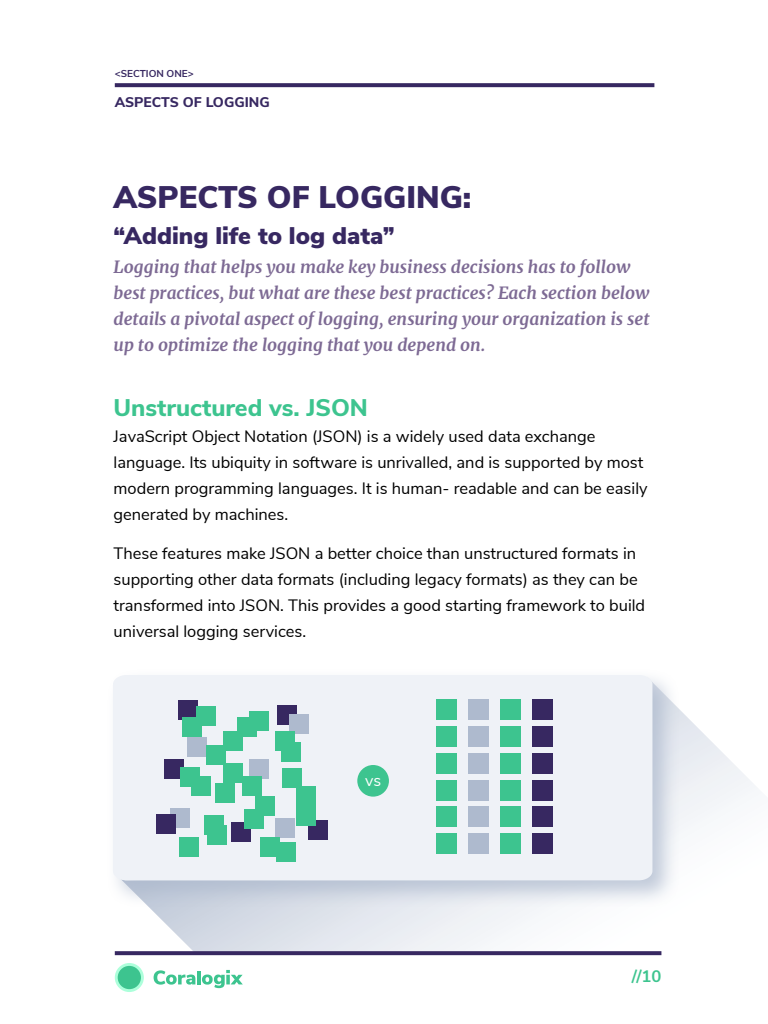
<style>
.page{position:relative;width:768px;height:1024px;background:#fff}
.page>*{position:absolute;margin:0;border:0;box-sizing:border-box;transform-origin:0 0}
.t1{font:900 31.2px "Nunito Sans";color:#372861}
.t2{font:900 24px "Nunito Sans";color:#372861}
.t3{font:800 24px "Nunito Sans";color:#3dc48f}
.t4{font:italic 700 17px/26px "Merriweather";color:#7d6a94}
.t5{font:700 16.6px "Nunito Sans";color:#3dc48f}
.t6{font:16.5px/26px "Nunito Sans";color:#000}
.t7{font:16.2px "Nunito Sans";color:#fff}
.t8{font:800 14px "Nunito Sans";color:#372861}
.t9{font:700 10px "Nunito Sans";color:#372861}
</style>
<div class="page">
<svg style="left:150px;top:710px;width:606px;height:242px"></svg>
<div style="left:107px;top:669px;width:573px;height:239px;background:#aebace;opacity:.75"></div>
<div style="left:113px;top:675px;width:539px;height:205px;background:#eff2f7"></div>
<div style="left:277px;top:705px;width:20px;height:20px;background:#372861"></div>
<div style="left:308px;top:820px;width:20px;height:20px;background:#372861"></div>
<div style="left:231px;top:822px;width:20px;height:20px;background:#372861"></div>
<div style="left:164px;top:759px;width:20px;height:20px;background:#372861"></div>
<div style="left:178px;top:700px;width:20px;height:20px;background:#372861"></div>
<div style="left:275px;top:818px;width:20px;height:20px;background:#aebace"></div>
<div style="left:249px;top:759px;width:20px;height:20px;background:#aebace"></div>
<div style="left:187px;top:737px;width:20px;height:20px;background:#aebace"></div>
<div style="left:289px;top:714px;width:20px;height:20px;background:#aebace"></div>
<div style="left:196px;top:706px;width:20px;height:20px;background:#3dc48f"></div>
<div style="left:223px;top:763px;width:20px;height:20px;background:#3dc48f"></div>
<div style="left:249px;top:711px;width:20px;height:20px;background:#3dc48f"></div>
<div style="left:281px;top:742px;width:20px;height:20px;background:#3dc48f"></div>
<div style="left:182px;top:717px;width:20px;height:20px;background:#3dc48f"></div>
<div style="left:206px;top:745px;width:20px;height:20px;background:#3dc48f"></div>
<div style="left:223px;top:731px;width:20px;height:20px;background:#3dc48f"></div>
<div style="left:237px;top:717px;width:20px;height:20px;background:#3dc48f"></div>
<div style="left:275px;top:731px;width:20px;height:20px;background:#3dc48f"></div>
<div style="left:296px;top:786px;width:20px;height:20px;background:#3dc48f"></div>
<div style="left:255px;top:796px;width:20px;height:20px;background:#3dc48f"></div>
<div style="left:260px;top:837px;width:20px;height:20px;background:#3dc48f"></div>
<div style="left:207px;top:825px;width:20px;height:20px;background:#3dc48f"></div>
<div style="left:191px;top:776px;width:20px;height:20px;background:#3dc48f"></div>
<div style="left:170px;top:808px;width:20px;height:20px;background:#aebace"></div>
<div style="left:282px;top:768px;width:20px;height:20px;background:#3dc48f"></div>
<div style="left:296px;top:806px;width:20px;height:20px;background:#3dc48f"></div>
<div style="left:276px;top:842px;width:20px;height:20px;background:#3dc48f"></div>
<div style="left:244px;top:809px;width:20px;height:20px;background:#3dc48f"></div>
<div style="left:242px;top:776px;width:20px;height:20px;background:#3dc48f"></div>
<div style="left:215px;top:783px;width:20px;height:20px;background:#3dc48f"></div>
<div style="left:204px;top:815px;width:20px;height:20px;background:#3dc48f"></div>
<div style="left:179px;top:837px;width:20px;height:20px;background:#3dc48f"></div>
<div style="left:180px;top:767px;width:20px;height:20px;background:#3dc48f"></div>
<div style="left:436px;top:699px;width:21px;height:21px;background:#3dc48f"></div>
<div style="left:468px;top:699px;width:21px;height:21px;background:#aebace"></div>
<div style="left:500px;top:699px;width:21px;height:21px;background:#3dc48f"></div>
<div style="left:532px;top:699px;width:21px;height:21px;background:#372861"></div>
<div style="left:436px;top:726px;width:21px;height:21px;background:#3dc48f"></div>
<div style="left:436px;top:780px;width:21px;height:20px;background:#3dc48f"></div>
<div style="left:468px;top:726px;width:21px;height:21px;background:#aebace"></div>
<div style="left:468px;top:780px;width:21px;height:20px;background:#aebace"></div>
<div style="left:500px;top:726px;width:21px;height:21px;background:#3dc48f"></div>
<div style="left:500px;top:780px;width:21px;height:20px;background:#3dc48f"></div>
<div style="left:532px;top:726px;width:21px;height:21px;background:#372861"></div>
<div style="left:532px;top:780px;width:21px;height:20px;background:#372861"></div>
<div style="left:436px;top:753px;width:21px;height:21px;background:#3dc48f"></div>
<div style="left:436px;top:807px;width:21px;height:20px;background:#3dc48f"></div>
<div style="left:468px;top:753px;width:21px;height:21px;background:#aebace"></div>
<div style="left:468px;top:807px;width:21px;height:20px;background:#aebace"></div>
<div style="left:500px;top:753px;width:21px;height:21px;background:#3dc48f"></div>
<div style="left:500px;top:807px;width:21px;height:20px;background:#3dc48f"></div>
<div style="left:532px;top:753px;width:21px;height:21px;background:#372861"></div>
<div style="left:532px;top:807px;width:21px;height:20px;background:#372861"></div>
<div style="left:436px;top:834px;width:21px;height:20px;background:#3dc48f"></div>
<div style="left:468px;top:834px;width:21px;height:20px;background:#aebace"></div>
<div style="left:500px;top:834px;width:21px;height:20px;background:#3dc48f"></div>
<div style="left:532px;top:834px;width:21px;height:20px;background:#372861"></div>
<div style="left:156px;top:814px;width:20px;height:20px;background:#372861"></div>
<div style="left:357px;top:765px;width:32px;height:32px;background:#3dc48f;border-radius:50%"></div>
<svg style="left:115px;top:951px;width:546px;height:4px;fill:#372861"></svg>
<svg style="left:115px;top:83px;width:539px;height:4px;fill:#372861"></svg>
<svg style="left:154px;top:970px;width:41px;height:15px"></svg>
<hr style="left:197px;top:971px;width:4px;height:13px;background:#3dc48f">
<svg style="left:202px;top:970px;width:41px;height:18px"></svg>
<svg style="left:115px;top:963px;width:29px;height:29px"></svg>
<p class="t9" style="left:115px;top:66px;width:80px">&lt;SECTION ONE&gt;</p>
<p class="t8" style="left:115px;top:92px;width:156px">ASPECTS OF LOGGING</p>
<h1 class="t1" style="left:114px;top:174px;width:359px">ASPECTS OF LOGGING:</h1>
<h2 class="t2" style="left:114px;top:218px;width:283px">“Adding life to log data”</h2>
<p class="t4" style="left:114px;top:254px;width:538px">Logging that helps you make key business decisions has to follow best practices, but what are these best practices? Each section below details a pivotal aspect of logging, ensuring your organization is set up to optimize the logging that you depend on.</p>
<h2 class="t3" style="left:114px;top:390px;width:256px">Unstructured vs. JSON</h2>
<p class="t6" style="left:114px;top:423px;width:536px">JavaScript Object Notation (JSON) is a widely used data exchange language. Its ubiquity in software is unrivalled, and is supported by most modern programming languages. It is human- readable and can be easily generated by machines.</p>
<p class="t6" style="left:114px;top:540px;width:533px">These features make JSON a better choice than unstructured formats in supporting other data formats (including legacy formats) as they can be transformed into JSON. This provides a good starting framework to build universal logging services.</p>
<p class="t7" style="left:365px;top:768px;width:17px">vs</p>
<p class="t5" style="left:632px;top:964px;width:31px">//10</p>
</div>
